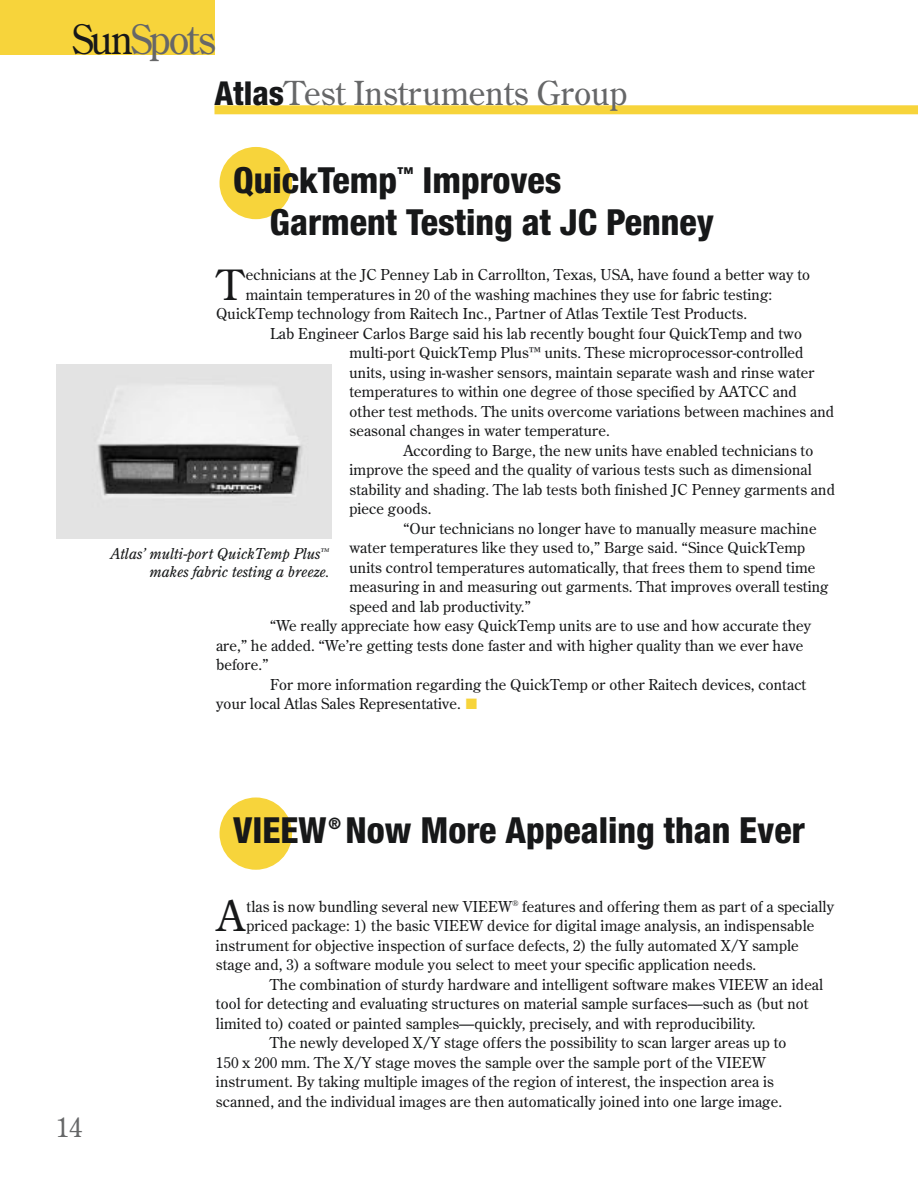
<style>
.page{position:relative;width:918px;height:1188px;background:#fff}
.page>*{position:absolute;margin:0;border:0;box-sizing:border-box;transform-origin:0 0}
.t1{font:41.55px "Century Old Style";color:#171819}
.t2{font:40.5px "Century Old Style";letter-spacing:-.065em;color:#666768}
.t3{font:800 condensed 36px/42px "Helvetica Neue";color:#171819}
.t4{font:33px "Century Old Style";color:#666768}
.t5{font:27px "Century Old Style";color:#666768}
.t6{font:800 condensed 15.75px "Helvetica Neue";color:#171819}
.t7{font:15px "Century Old Style";letter-spacing:.01em;color:#171819}
.t8{font:italic 15px/18px "Century Old Style";color:#171819;text-align:right}
.s1{color:#171819}
.s2{font-family:"Helvetica Neue";font-weight:800;font-stretch:condensed;color:#171819}
.s3{color:#f7d43b}
</style>
<div class="page">
<div style="left:0;top:0;width:214px;height:54px;background:#f7d43b"></div>
<img style="left:56px;top:365px;width:276px;height:174px">
<div style="left:214px;top:105px;width:704px;height:9px;background:#f7d43b"></div>
<h2 class="t2" style="left:72px;top:23px;width:145px"><span class="s1">Sun</span>Spots</h2>
<h3 class="t4" style="left:214px;top:80px;width:414px"><span class="s2">Atlas</span>Test Instruments Group</h3>
<h3 class="t3" style="left:270px;top:162px;width:446px;text-indent:-54px"><span class="s3">●</span>QuickTemp<sup>™</sup> Improves<br>Garment Testing at JC Penney</h3>
<h1 class="t1" style="left:217px;top:268px;width:28px">T</h1>
<p class="t7" style="left:246px;top:269px;width:566px">echnicians at the JC Penney Lab in Carrollton, Texas, USA, have found a better way to</p>
<p class="t7" style="left:246px;top:288px;width:528px">maintain temperatures in 20 of the washing machines they use for fabric testing:</p>
<p class="t7" style="left:216px;top:308px;width:533px">QuickTemp technology from Raitech Inc., Partner of Atlas Textile Test Products.</p>
<p class="t7" style="left:270px;top:327px;width:533px">Lab Engineer Carlos Barge said his lab recently bought four QuickTemp and two</p>
<p class="t7" style="left:350px;top:347px;width:456px">multi-port QuickTemp Plus™ units. These microprocessor-controlled</p>
<p class="t7" style="left:350px;top:366px;width:466px">units, using in-washer sensors, maintain separate wash and rinse water</p>
<p class="t7" style="left:350px;top:386px;width:449px">temperatures to within one degree of those specified by AATCC and</p>
<p class="t7" style="left:350px;top:405px;width:486px">other test methods. The units overcome variations between machines and</p>
<p class="t7" style="left:350px;top:425px;width:262px">seasonal changes in water temperature.</p>
<p class="t7" style="left:404px;top:444px;width:411px">According to Barge, the new units have enabled technicians to</p>
<p class="t7" style="left:350px;top:464px;width:464px">improve the speed and the quality of various tests such as dimensional</p>
<p class="t7" style="left:350px;top:483px;width:487px">stability and shading. The lab tests both finished JC Penney garments and</p>
<p class="t7" style="left:350px;top:503px;width:84px">piece goods.</p>
<p class="t7" style="left:404px;top:522px;width:415px">“Our technicians no longer have to manually measure machine</p>
<p class="t7" style="left:350px;top:542px;width:457px">water temperatures like they used to,” Barge said. “Since QuickTemp</p>
<p class="t7" style="left:350px;top:561px;width:467px">units control temperatures automatically, that frees them to spend time</p>
<p class="t7" style="left:350px;top:581px;width:481px">measuring in and measuring out garments. That improves overall testing</p>
<p class="t7" style="left:350px;top:600px;width:183px">speed and lab productivity.”</p>
<p class="t7" style="left:270px;top:620px;width:543px">“We really appreciate how easy QuickTemp units are to use and how accurate they</p>
<p class="t7" style="left:216px;top:639px;width:589px">are,” he added. “We’re getting tests done faster and with higher quality than we ever have</p>
<p class="t7" style="left:216px;top:659px;width:54px">before.”</p>
<p class="t7" style="left:270px;top:678px;width:538px">For more information regarding the QuickTemp or other Raitech devices, contact</p>
<p class="t7" style="left:216px;top:698px;width:263px">your local Atlas Sales Representative. <span class="s3">■</span></p>
<p class="t8" style="left:110px;top:546px;width:221px">Atlas’ multi-port QuickTemp Plus<sup>™ </sup>makes fabric testing a breeze.</p>
<h3 class="t3" style="left:216px;top:813px;width:112px"><span class="s3">●</span>VIEEW</h3>
<p class="t6" style="left:328px;top:818px;width:14px">®</p>
<h3 class="t3" style="left:345px;top:813px;width:461px">Now More Appealing than Ever</h3>
<h3 class="t5" style="left:56px;top:1116px;width:28px">14</h3>
<h1 class="t1" style="left:217px;top:899px;width:29px">A</h1>
<p class="t7" style="left:247px;top:900px;width:589px">tlas is now bundling several new VIEEW<sup>®</sup> features and offering them as part of a specially</p>
<p class="t7" style="left:247px;top:920px;width:569px">priced package: 1) the basic VIEEW device for digital image analysis, an indispensable</p>
<p class="t7" style="left:216px;top:939px;width:584px">instrument for objective inspection of surface defects, 2) the fully automated X/Y sample</p>
<p class="t7" style="left:216px;top:959px;width:542px">stage and, 3) a software module you select to meet your specific application needs.</p>
<p class="t7" style="left:270px;top:978px;width:555px">The combination of sturdy hardware and intelligent software makes VIEEW an ideal</p>
<p class="t7" style="left:216px;top:998px;width:594px">tool for detecting and evaluating structures on material sample surfaces—such as (but not</p>
<p class="t7" style="left:216px;top:1017px;width:541px">limited to) coated or painted samples—quickly, precisely, and with reproducibility.</p>
<p class="t7" style="left:270px;top:1037px;width:518px">The newly developed X/Y stage offers the possibility to scan larger areas up to</p>
<p class="t7" style="left:216px;top:1056px;width:552px">150 x 200 mm. The X/Y stage moves the sample over the sample port of the VIEEW</p>
<p class="t7" style="left:216px;top:1076px;width:559px">instrument. By taking multiple images of the region of interest, the inspection area is</p>
<p class="t7" style="left:216px;top:1095px;width:568px">scanned, and the individual images are then automatically joined into one large image.</p>
</div>
